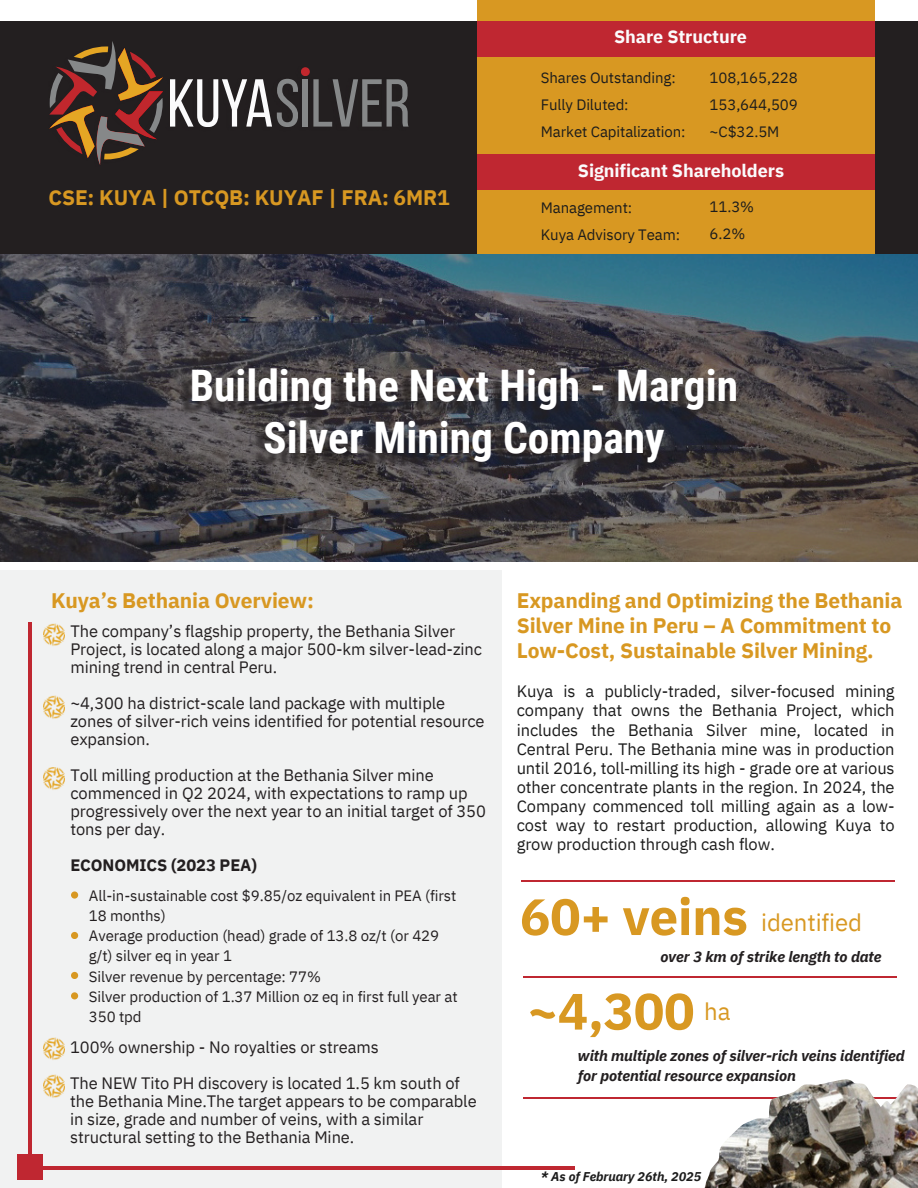
<style>
.page{position:relative;width:918px;height:1188px;background:#fff}
.page>*{position:absolute;margin:0;border:0;box-sizing:border-box;transform-origin:0 0}
.t1{font:700 51px "IBM Plex Sans";letter-spacing:-.005em;color:#d89822}
.t2{font:700 43.5px/51.8px "Roboto Condensed";color:#fff;text-align:center}
.t3{font:24px "IBM Plex Sans";letter-spacing:-.005em;color:#d89822}
.t4{font:700 21px/24.8px "IBM Plex Sans";letter-spacing:-.005em;color:#d89822}
.t5{font:700 18px "IBM Plex Sans";letter-spacing:-.005em;color:#fbfbfc}
.t6{font:16.5px/18px "IBM Plex Sans";letter-spacing:-.005em;color:#231f20}
.t7{font:16.5px/19.2px "IBM Plex Sans";letter-spacing:-.005em;color:#1c1c1c;text-align:justify}
.t8{font:700 16.5px "IBM Plex Sans";letter-spacing:-.005em;color:#231f20}
.t9{font:15px/20.2px "IBM Plex Sans";letter-spacing:-.005em;color:#231f20}
.t10{font:15px "IBM Plex Sans";letter-spacing:-.005em;color:#1c1c1c}
.t11{font:italic 700 15px/20.2px "IBM Plex Sans";letter-spacing:-.005em;color:#231f20}
.t12{font:italic 700 12.75px "IBM Plex Sans";letter-spacing:-.005em;color:#1c1c1c}
.s1{font-family:"Noto Sans"}
</style>
<div class="page">
<div style="left:0;top:571px;width:502px;height:617px;background:#f1f2f2"></div>
<hr style="left:29px;top:623px;width:3px;height:545px;background:#bf2731">
<hr style="left:29px;top:1167px;width:545px;height:3px;background:#bf2731">
<div style="left:17px;top:1154px;width:26px;height:26px;background:#bf2731"></div>
<img style="left:43px;top:623px;width:22px;height:23px">
<img style="left:43px;top:695px;width:22px;height:24px">
<img style="left:43px;top:768px;width:22px;height:22px">
<img style="left:43px;top:1037px;width:22px;height:23px">
<img style="left:43px;top:1075px;width:22px;height:23px">
<svg style="left:0;top:254px;width:918px;height:308px;background:#444a4f"></svg>
<img style="left:181px;top:374px;width:553px;height:103px">
<div style="left:71px;top:891px;width:7px;height:8px;background:#d89822;border-radius:50%"></div>
<div style="left:71px;top:932px;width:7px;height:7px;background:#d89822;border-radius:50%"></div>
<div style="left:0;top:21px;width:918px;height:233px;background:#231f20"></div>
<div style="left:478px;top:0;width:397px;height:254px;background:#d89822"></div>
<hr style="left:521px;top:881px;width:374px;height:1px;background:#bf2731">
<hr style="left:523px;top:976px;width:373px;height:1px;background:#bf2731">
<hr style="left:523px;top:1097px;width:373px;height:1px;background:#bf2731">
<img style="left:705px;top:1079px;width:213px;height:109px">
<div style="left:71px;top:972px;width:7px;height:7px;background:#d89822;border-radius:50%"></div>
<div style="left:71px;top:992px;width:7px;height:7px;background:#d89822;border-radius:50%"></div>
<div style="left:478px;top:21px;width:397px;height:36px;background:#bf2731"></div>
<div style="left:478px;top:154px;width:397px;height:36px;background:#bf2731"></div>
<svg style="left:49px;top:41px;width:114px;height:124px"></svg>
<svg style="left:170px;top:79px;width:128px;height:48px"></svg>
<div style="left:301px;top:67px;width:9px;height:9px;background:#c1272d;border-radius:50%"></div>
<div style="left:303px;top:79px;width:5px;height:48px;background:#868889"></div>
<svg style="left:313px;top:79px;width:96px;height:48px"></svg>
<p class="t5" style="left:614px;top:25px;width:134px">Share Structure</p>
<p class="t4" style="left:49px;top:184px;width:403px">CSE: KUYA | OTCQB: KUYAF | FRA: 6MR1</p>
<p class="t10" style="left:541px;top:68px;width:136px">Shares Outstanding:</p>
<p class="t10" style="left:541px;top:95px;width:89px">Fully Diluted:</p>
<p class="t10" style="left:541px;top:122px;width:146px">Market Capitalization:</p>
<p class="t10" style="left:710px;top:67px;width:90px">108,165,228</p>
<p class="t10" style="left:710px;top:94px;width:90px">153,644,509</p>
<p class="t10" style="left:710px;top:121px;width:71px">~C$32.5M</p>
<p class="t5" style="left:578px;top:159px;width:208px">Significant Shareholders</p>
<p class="t10" style="left:710px;top:197px;width:46px">11.3%</p>
<p class="t10" style="left:710px;top:224px;width:37px">6.2%</p>
<p class="t10" style="left:541px;top:197px;width:93px">Management:</p>
<p class="t10" style="left:541px;top:224px;width:141px">Kuya Advisory Team:</p>
<p class="t2" style="left:190px;top:361px;width:550px">Building the Next High - Margin<br>Silver Mining Company</p>
<h5 class="t4" style="left:51px;top:588px;width:264px">Kuya’s Bethania Overview:</h5>
<p class="t6" style="left:70px;top:622px;width:413px">The company’s flagship property, the Bethania Silver<br>Project, is located along a major 500-km silver-lead-zinc mining trend in central Peru.</p>
<p class="t6" style="left:70px;top:694px;width:416px">~4,300 ha district-scale land package with multiple zones of silver-rich veins identified for potential resource expansion.</p>
<h2 class="t6" style="left:70px;top:766px;width:417px">Toll milling production at the Bethania Silver mine commenced in Q2 2024, with expectations to ramp up progressively over the next year to an initial target of 350 tons per day.</h2>
<p class="t8" style="left:70px;top:854px;width:188px">ECONOMICS (2023 PEA)</p>
<h4 class="t9" style="left:89px;top:885px;width:369px">All-in-sustainable cost $9.85/oz equivalent in PEA (first<br>18 months)</h4>
<p class="t9" style="left:89px;top:925px;width:352px">Average production (head) grade of 13.8 oz/t (or 429 g/t) silver eq in year 1</p>
<p class="t9" style="left:89px;top:966px;width:234px">Silver revenue by percentage: 77%</p>
<p class="t9" style="left:89px;top:986px;width:370px">Silver production of 1.37 Million oz eq in first full year at<br>350 tpd</p>
<p class="t6" style="left:70px;top:1038px;width:310px">100% ownership - No royalties or streams</p>
<p class="t6" style="left:70px;top:1074px;width:408px">The NEW Tito PH discovery is located 1.5 km south of the Bethania Mine.The target appears to be comparable in size, grade and number of veins, with a similar structural setting to the Bethania Mine.</p>
<p class="t4" style="left:517px;top:588px;width:387px">Expanding and Optimizing the Bethania<br>Silver Mine in Peru – A Commitment to<br>Low-Cost, Sustainable Silver Mining.</p>
<h5 class="t7" style="left:517px;top:682px;width:379px">Kuya is a publicly-traded, silver-focused mining company that owns the Bethania Project, which includes the Bethania Silver mine, located in Central Peru. The Bethania mine was in production until 2016, toll<span class="s1">‐</span>milling its high - grade ore at various other concentrate plants in the region. In 2024, the Company commenced toll milling again as a low&shy;cost way to restart production, allowing Kuya to grow production through cash flow.</h5>
<p class="t1" style="left:520px;top:883px;width:230px">60+ veins</p>
<h6 class="t3" style="left:761px;top:907px;width:102px">identified</h6>
<p class="t11" style="left:661px;top:946px;width:222px">over 3 km of strike length to date</p>
<p class="t1" style="left:527px;top:977px;width:169px">~4,300</p>
<p class="t3" style="left:704px;top:996px;width:28px">ha</p>
<p class="t11" style="left:578px;top:1045px;width:328px">with multiple zones of silver-rich veins identified for potential resource expansion</p>
<p class="t12" style="left:541px;top:1168px;width:162px">* As of February 26th, 2025</p>
</div>
